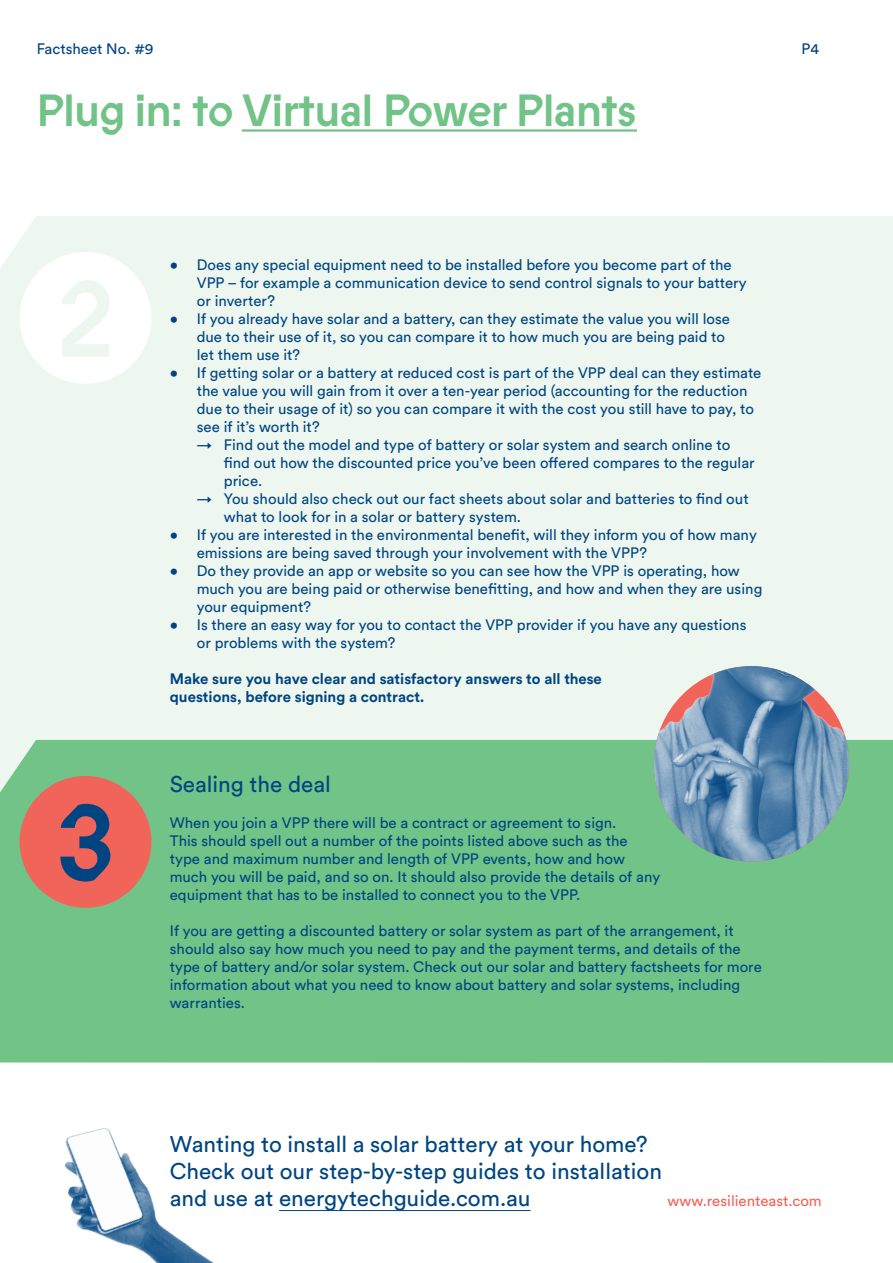
<style>
.page{position:relative;width:893px;height:1263px;background:#fff}
.page>*{position:absolute;margin:0;border:0;box-sizing:border-box;transform-origin:0 0}
.t1{font:500 108px "Prophet";color:#004581}
.t2{font:500 45px "Prophet";letter-spacing:-.025em;color:#71c387}
.t3{font:22.5px/27px "Circular Std";color:#004581}
.t4{font:15px/18px "Circular Std";color:#004581}
.t5{font:700 15px/18px "Circular Std";color:#004581}
.t6{font:15px "Circular Std";color:#f16459}
</style>
<div class="page">
<img style="left:64px;top:1128px;width:150px;height:135px">
<div style="left:0;top:216px;width:893px;height:524px;background:#eef7ef"></div>
<div style="left:0;top:740px;width:893px;height:323px;background:#71c387"></div>
<div style="left:20px;top:776px;width:131px;height:132px;background:#f16459;border-radius:50%"></div>
<div style="left:20px;top:252px;width:131px;height:132px;background:#fff;border-radius:50%"></div>
<hr style="left:279px;top:1210px;width:252px;height:1px;background:#004581">
<hr style="left:242px;top:129px;width:395px;height:3px;background:#71c387">
<img style="left:654px;top:666px;width:195px;height:195px;border-radius:98px">
<p class="t4" style="left:37px;top:40px;width:118px">Factsheet No. #9</p>
<p class="t4" style="left:801px;top:40px;width:19px">P4</p>
<h2 class="t2" style="left:36px;top:79px;width:602px">Plug in: to Virtual Power Plants</h2>
<h1 class="t1" style="left:55px;top:769px;width:63px">3</h1>
<p class="t4" style="left:197px;top:256px;width:551px;text-indent:-27px">• Does any special equipment need to be installed before you become part of the<br>VPP – for example a communication device to send control signals to your battery or inverter?</p>
<p class="t4" style="left:197px;top:310px;width:535px;text-indent:-27px">• If you already have solar and a battery, can they estimate the value you will lose due to their use of it, so you can compare it to how much you are being paid to let them use it?</p>
<p class="t4" style="left:197px;top:364px;width:566px;text-indent:-27px">• If getting solar or a battery at reduced cost is part of the VPP deal can they estimate the value you will gain from it over a ten-year period (accounting for the reduction due to their usage of it) so you can compare it with the cost you still have to pay, to see if it’s worth it?</p>
<p class="t4" style="left:224px;top:436px;width:532px;text-indent:-27px">→ Find out the model and type of battery or solar system and search online to find out how the discounted price you’ve been offered compares to the regular price.</p>
<p class="t4" style="left:224px;top:490px;width:526px;text-indent:-27px">→ You should also check out our fact sheets about solar and batteries to find out what to look for in a solar or battery system.</p>
<p class="t4" style="left:197px;top:526px;width:562px;text-indent:-27px">• If you are interested in the environmental benefit, will they inform you of how many emissions are being saved through your involvement with the VPP?</p>
<p class="t4" style="left:197px;top:562px;width:567px;text-indent:-27px">• Do they provide an app or website so you can see how the VPP is operating, how much you are being paid or otherwise benefitting, and how and when they are using your equipment?</p>
<p class="t4" style="left:197px;top:616px;width:551px;text-indent:-27px">• Is there an easy way for you to contact the VPP provider if you have any questions or problems with the system?</p>
<p class="t5" style="left:170px;top:669px;width:434px">Make sure you have clear and satisfactory answers to all these questions, before signing a contract.</p>
<h3 class="t3" style="left:170px;top:770px;width:163px">Sealing the deal</h3>
<p class="t4" style="left:170px;top:814px;width:492px">When you join a VPP there will be a contract or agreement to sign.<br>This should spell out a number of the points listed above such as the type and maximum number and length of VPP events, how and how much you will be paid, and so on. It should also provide the details of any equipment that has to be installed to connect you to the VPP.</p>
<p class="t4" style="left:170px;top:922px;width:593px">If you are getting a discounted battery or solar system as part of the arrangement, it should also say how much you need to pay and the payment terms, and details of the type of battery and/or solar system. Check out our solar and battery factsheets for more information about what you need to know about battery and solar systems, including warranties.</p>
<h3 class="t3" style="left:170px;top:1130px;width:494px">Wanting to install a solar battery at your home?<br>Check out our step-by-step guides to installation and use at energytechguide.com.au</h3>
<p class="t6" style="left:668px;top:1192px;width:156px">www.resilienteast.com</p>
</div>
